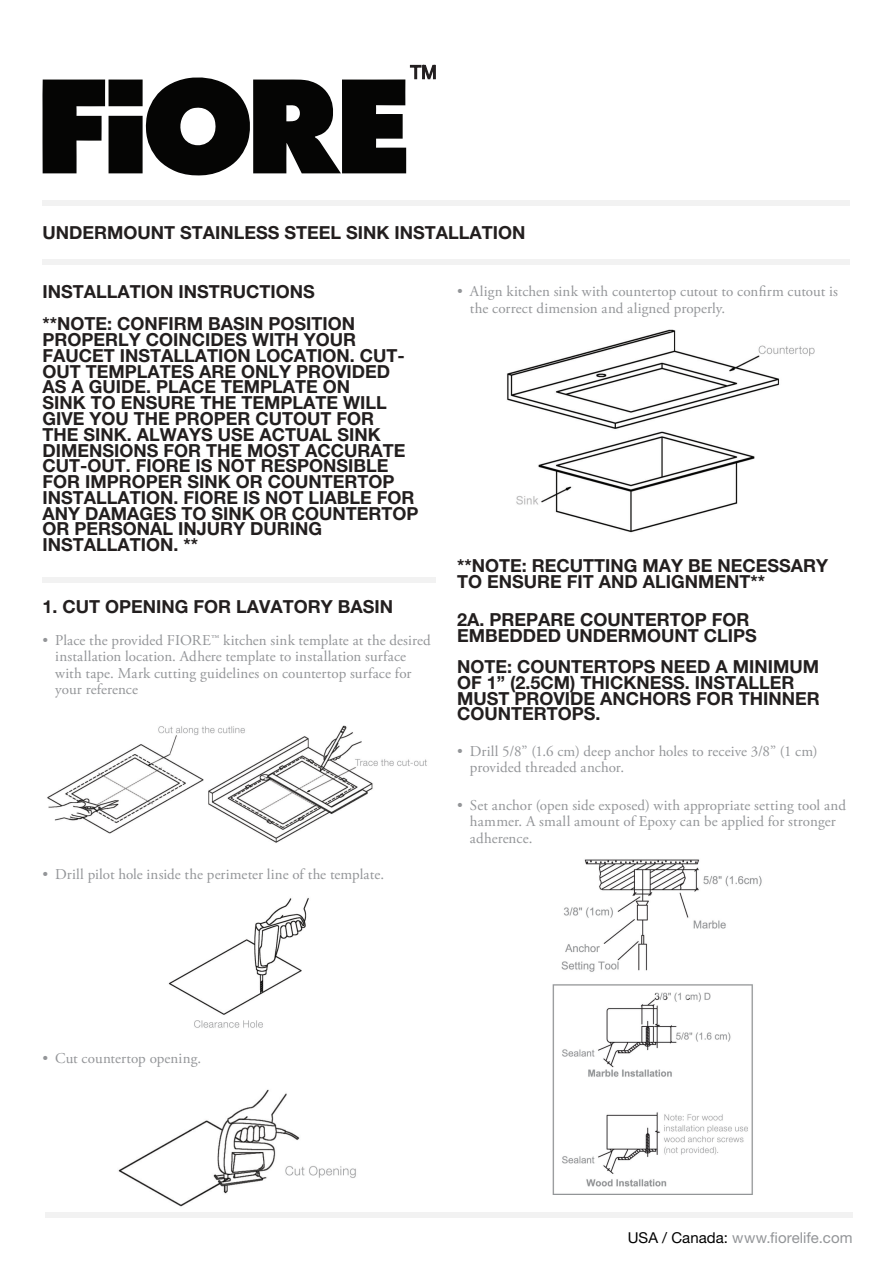
<style>
.page{position:relative;width:893px;height:1263px;background:#fff}
.page>*{position:absolute;margin:0;border:0;box-sizing:border-box;transform-origin:0 0}
.FuturaHeaders{font:700 18px/15.8px "Helvetica Neue LT Pro";color:#231f1f}
.FuturaSub{font:700 18px/15.8px "Helvetica Neue LT Pro";color:#231f1f}
.t1{font:15px/16.5px "Adobe Garamond Pro";letter-spacing:.005em;color:#939598}
.t2{font:15px "Helvetica Neue LT Pro";letter-spacing:.005em;color:#939598}
.s1{color:#000}
</style>
<div class="page">
<svg style="left:43px;top:64px;width:393px;height:111px"></svg>
<div style="left:43px;top:200px;width:807px;height:5px;background:#f2f2f2"></div>
<div style="left:43px;top:259px;width:807px;height:6px;background:#f2f2f2"></div>
<div style="left:43px;top:577px;width:393px;height:5px;background:#f2f2f2"></div>
<img style="left:47px;top:725px;width:380px;height:118px">
<img style="left:168px;top:898px;width:141px;height:130px">
<img style="left:118px;top:1089px;width:238px;height:118px">
<img style="left:507px;top:329px;width:308px;height:204px">
<img style="left:552px;top:859px;width:210px;height:336px">
<div style="left:45px;top:1212px;width:808px;height:5px;background:#f2f2f2"></div>
<p class="FuturaHeaders" style="left:43px;top:224px;width:485px">UNDERMOUNT STAINLESS STEEL SINK INSTALLATION</p>
<p class="FuturaHeaders" style="left:43px;top:275px;width:314px;line-height:32.2px">INSTALLATION INSTRUCTIONS **NOTE: CONFIRM BASIN POSITION</p>
<p class="FuturaHeaders" style="left:43px;top:332px;width:378px">PROPERLY COINCIDES WITH YOUR<br>FAUCET INSTALLATION LOCATION. CUT-<br>OUT TEMPLATES ARE ONLY PROVIDED<br>AS A GUIDE. PLACE TEMPLATE ON<br>SINK TO ENSURE THE TEMPLATE WILL<br>GIVE YOU THE PROPER CUTOUT FOR<br>THE SINK. ALWAYS USE ACTUAL SINK<br>DIMENSIONS FOR THE MOST ACCURATE<br>CUT-OUT. FIORE IS NOT RESPONSIBLE<br>FOR IMPROPER SINK OR COUNTERTOP<br>INSTALLATION. FIORE IS NOT LIABLE FOR<br>ANY DAMAGES TO SINK OR COUNTERTOP<br>OR PERSONAL INJURY DURING<br>INSTALLATION. **</p>
<p class="FuturaHeaders" style="left:43px;top:599px;width:352px">1. CUT OPENING FOR LAVATORY BASIN</p>
<p class="t1" style="left:55px;top:632px;width:377px;text-indent:-13px">• Place the provided FIORE™ kitchen sink template at the desired installation location. Adhere template to installation surface with tape. Mark cutting guidelines on countertop surface for your reference</p>
<p class="t1" style="left:43px;top:866px;width:343px">• Drill pilot hole inside the perimeter line of the template.</p>
<p class="t1" style="left:470px;top:284px;width:369px;text-indent:-13px">• Align kitchen sink with countertop cutout to confirm cutout is the correct dimension and aligned properly.</p>
<p class="FuturaSub" style="left:457px;top:557px;width:373px">**NOTE: RECUTTING MAY BE NECESSARY<br>TO ENSURE FIT AND ALIGNMENT**</p>
<p class="FuturaSub" style="left:457px;top:611px;width:301px">2A. PREPARE COUNTERTOP FOR<br>EMBEDDED UNDERMOUNT CLIPS</p>
<p class="FuturaSub" style="left:457px;top:658px;width:364px">NOTE: COUNTERTOPS NEED A MINIMUM<br>OF 1” (2.5CM) THICKNESS. INSTALLER<br>MUST PROVIDE ANCHORS FOR THINNER<br>COUNTERTOPS.</p>
<p class="t1" style="left:470px;top:743px;width:349px;text-indent:-13px">• Drill 5/8” (1.6 cm) deep anchor holes to receive 3/8” (1 cm) provided threaded anchor.</p>
<p class="t1" style="left:470px;top:797px;width:378px;text-indent:-13px">• Set anchor (open side exposed) with appropriate setting tool and hammer. A small amount of Epoxy can be applied for stronger adherence.</p>
<p class="t1" style="left:43px;top:1050px;width:160px">• Cut countertop opening.</p>
<p class="t2" style="left:628px;top:1228px;width:226px"><span class="s1">USA / Canada:</span> www.fiorelife.com</p>
</div>
